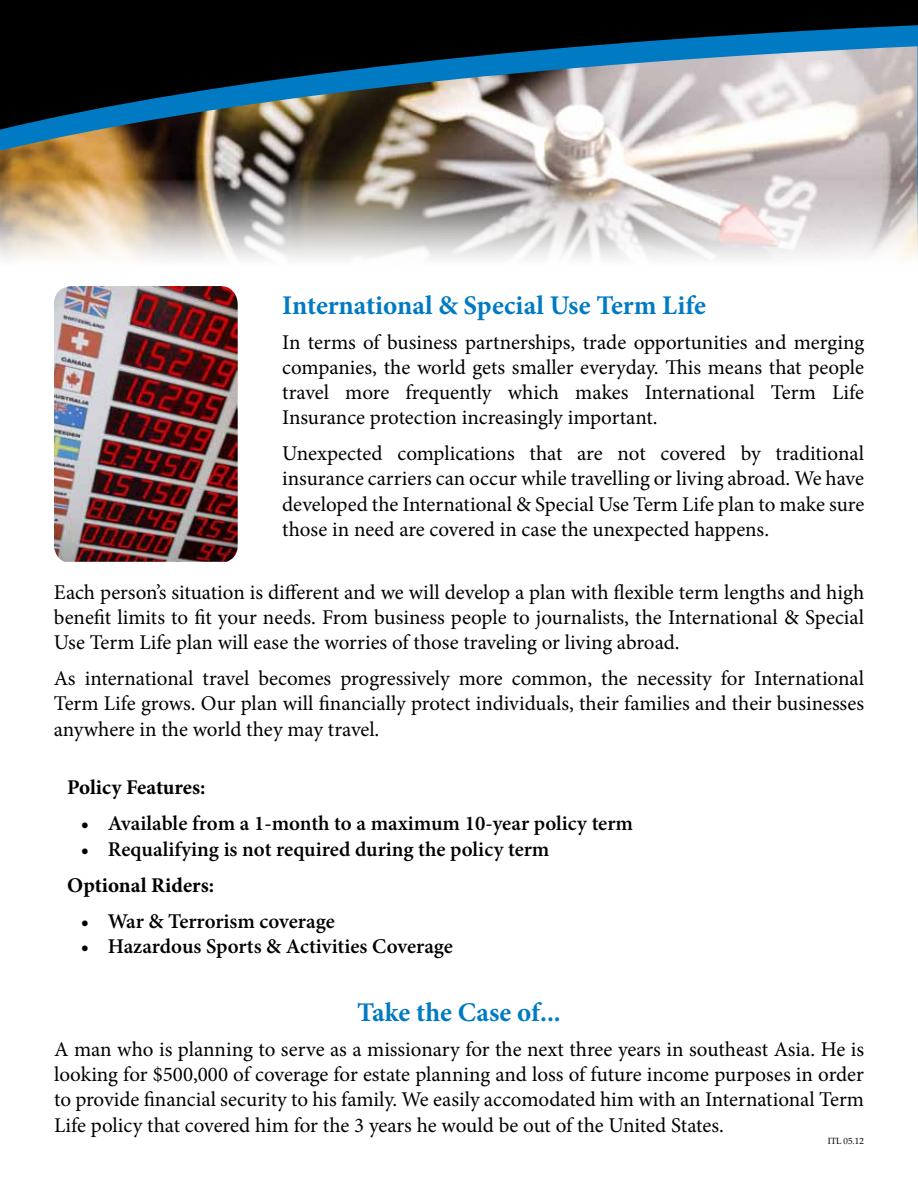
<style>
.page{position:relative;width:918px;height:1188px;background:#fff}
.page>*{position:absolute;margin:0;border:0;box-sizing:border-box;transform-origin:0 0}
.t1{font:700 27px "Minion Pro";color:#007ac2}
.t2{font:21px/25.2px "Minion Pro";color:#000;text-align:justify}
.t3{font:600 21px "Minion Pro";color:#000}
.t4{font:700 21px "Minion Pro";color:#000}
.t5{font:9px "Palatino Linotype";color:#000}
</style>
<div class="page">
<div style="left:0;top:0;width:918px;height:15px;background:#000"></div>
<svg style="left:0;top:15px;width:918px;height:165px;background:#00101a"></svg>
<img style="left:0;top:46px;width:917px;height:134px">
<svg style="left:0;top:180px;width:918px;height:79px"></svg>
<img style="left:54px;top:286px;width:184px;height:276px">
<p class="t1" style="left:282px;top:286px;width:425px">International &amp; Special Use Term Life</p>
<p class="t2" style="left:282px;top:329px;width:583px">In terms of business partnerships, trade opportunities and merging companies, the world gets smaller everyday. This means that people travel more frequently which makes International Term Life Insurance protection increasingly important.</p>
<p class="t2" style="left:282px;top:441px;width:584px">Unexpected complications that are not covered by traditional insurance carriers can occur while travelling or living abroad. We have developed the International &amp; Special Use Term Life plan to make sure those in need are covered in case the unexpected happens.</p>
<p class="t2" style="left:54px;top:580px;width:812px">Each person’s situation is different and we will develop a plan with flexible term lengths and high benefit limits to fit your needs. From business people to journalists, the International &amp; Special Use Term Life plan will ease the worries of those traveling or living abroad.</p>
<p class="t2" style="left:54px;top:666px;width:812px">As international travel becomes progressively more common, the necessity for International Term Life grows. Our plan will financially protect individuals, their families and their businesses anywhere in the world they may travel.</p>
<p class="t4" style="left:67px;top:773px;width:140px">Policy Features:</p>
<p class="t3" style="left:81px;top:809px;width:554px">• Available from a 1-month to a maximum 10-year policy term</p>
<p class="t3" style="left:81px;top:834px;width:470px">• Requalifying is not required during the policy term</p>
<p class="t4" style="left:67px;top:870px;width:148px">Optional Riders:</p>
<p class="t3" style="left:81px;top:906px;width:256px">• War &amp; Terrorism coverage</p>
<p class="t3" style="left:81px;top:932px;width:374px">• Hazardous Sports &amp; Activities Coverage</p>
<p class="t1" style="left:357px;top:994px;width:205px">Take the Case of...</p>
<p class="t2" style="left:54px;top:1037px;width:812px">A man who is planning to serve as a missionary for the next three years in southeast Asia. He is looking for $500,000 of coverage for estate planning and loss of future income purposes in order to provide financial security to his family. We easily accomodated him with an International Term Life policy that covered him for the 3 years he would be out of the United States.</p>
<p class="t5" style="left:828px;top:1134px;width:38px">ITL 05.12</p>
</div>
